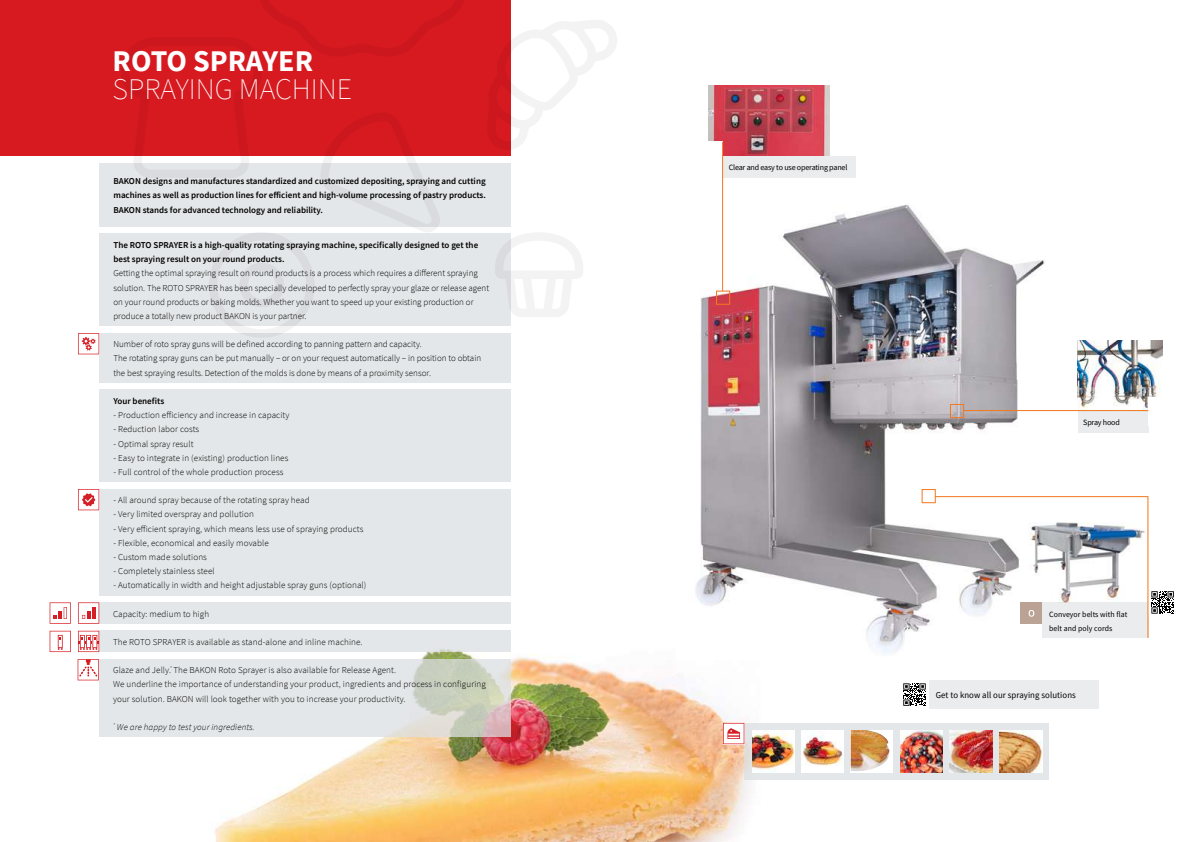
<style>
.page{position:relative;width:1191px;height:842px;background:#fff}
.page>*{position:absolute;margin:0;border:0;box-sizing:border-box;transform-origin:0 0}
.t1{font:200 30px "Source Sans Pro";color:#fff}
.t2{font:700 30px "Source Sans Pro";color:#fff}
.t3{font:300 9px/14.2px "Source Sans Pro";color:#000}
.t4{font:600 9px/14.2px "Source Sans Pro";color:#000}
.t5{font:italic 300 9px "Source Sans Pro";letter-spacing:.01em;color:#000}
.t6{font:9px "Source Sans Pro";letter-spacing:.01em;color:#000}
.t7{font:8px "Source Sans Pro";letter-spacing:-.02em;color:#000}
.t8{font:8px/14.2px "Source Sans Pro";letter-spacing:.01em;color:#000}
</style>
<div class="page">
<div style="left:0;top:0;width:510px;height:156px;background:#d71920"></div>
<img style="left:215px;top:643px;width:535px;height:199px">
<img style="left:677px;top:205px;width:367px;height:454px">
<svg style="left:744px;top:723px;width:305px;height:57px;background:#e4e4e5"></svg>
<img style="left:752px;top:730px;width:42px;height:42px">
<img style="left:801px;top:730px;width:42px;height:42px">
<div style="left:850px;top:730px;width:43px;height:42px;background:#fff"></div>
<img style="left:850px;top:730px;width:39px;height:41px">
<img style="left:900px;top:730px;width:43px;height:42px">
<img style="left:950px;top:730px;width:42px;height:42px">
<img style="left:999px;top:730px;width:43px;height:42px">
<svg style="left:723px;top:723px;width:21px;height:21px"></svg>
<img style="left:709px;top:85px;width:120px;height:71px">
<img style="left:1077px;top:340px;width:85px;height:64px">
<div style="left:99px;top:489px;width:411px;height:106px;background:#e4e7e9"></div>
<svg style="left:99px;top:659px;width:411px;height:78px;background:#dfe1e0"></svg>
<div style="left:99px;top:333px;width:411px;height:50px;background:#e4e7e9"></div>
<div style="left:99px;top:390px;width:411px;height:92px;background:#e4e7e9"></div>
<div style="left:99px;top:234px;width:411px;height:92px;background:#e4e7e9"></div>
<div style="left:99px;top:631px;width:411px;height:21px;background:#e4e7e9"></div>
<div style="left:99px;top:602px;width:411px;height:22px;background:#e4e7e9"></div>
<div style="left:723px;top:156px;width:132px;height:21px;background:#eaeced"></div>
<div style="left:1077px;top:411px;width:71px;height:21px;background:#eaeced"></div>
<div style="left:928px;top:680px;width:170px;height:29px;background:#eaeced"></div>
<div style="left:99px;top:163px;width:411px;height:64px;background:#e4e7e9"></div>
<svg style="left:121px;top:0;width:496px;height:338px"></svg>
<div style="left:694px;top:142px;width:29px;height:28px;background:#fff"></div>
<div style="left:1148px;top:397px;width:28px;height:28px;background:#fff"></div>
<svg style="left:78px;top:333px;width:21px;height:21px"></svg>
<svg style="left:78px;top:489px;width:21px;height:21px"></svg>
<svg style="left:78px;top:631px;width:21px;height:21px"></svg>
<svg style="left:50px;top:631px;width:21px;height:21px"></svg>
<svg style="left:78px;top:659px;width:21px;height:21px"></svg>
<svg style="left:78px;top:602px;width:21px;height:22px"></svg>
<svg style="left:50px;top:602px;width:21px;height:22px"></svg>
<svg style="left:716px;top:142px;width:14px;height:163px"></svg>
<svg style="left:950px;top:404px;width:198px;height:14px"></svg>
<svg style="left:903px;top:683px;width:22px;height:23px"></svg>
<svg style="left:921px;top:489px;width:253px;height:149px"></svg>
<h1 class="t2" style="left:113px;top:41px;width:202px">ROTO SPRAYER</h1>
<h1 class="t1" style="left:113px;top:71px;width:241px">SPRAYING MACHINE</h1>
<p class="t4" style="left:113px;top:174px;width:374px;text-align:justify">BAKON designs and manufactures standardized and customized depositing, spraying and cutting machines as well as production lines for efficient and high-volume processing of pastry products.<br>BAKON stands for advanced technology and reliability.</p>
<p class="t4" style="left:113px;top:238px;width:366px">The ROTO SPRAYER is a high-quality rotating spraying machine, specifically designed to get the best spraying result on your round products.</p>
<p class="t3" style="left:113px;top:266px;width:377px">Getting the optimal spraying result on round products is a process which requires a different spraying solution. The ROTO SPRAYER has been specially developed to perfectly spray your glaze or release agent on your round products or baking molds. Whether you want to speed up your existing production or produce a totally new product BAKON is your partner.</p>
<p class="t3" style="left:113px;top:337px;width:369px">Number of roto spray guns will be defined according to panning pattern and capacity.<br>The rotating spray guns can be put manually – or on your request automatically – in position to obtain the best spraying results. Detection of the molds is done by means of a proximity sensor.</p>
<p class="t4" style="left:113px;top:394px;width:52px">Your benefits</p>
<p class="t3" style="left:113px;top:408px;width:178px">- Production efficiency and increase in capacity</p>
<p class="t3" style="left:113px;top:422px;width:87px">- Reduction labor costs</p>
<p class="t3" style="left:113px;top:436px;width:82px">- Optimal spray result</p>
<p class="t3" style="left:113px;top:451px;width:176px">- Easy to integrate in (existing) production lines</p>
<p class="t3" style="left:113px;top:465px;width:172px">- Full control of the whole production process</p>
<p class="t3" style="left:113px;top:493px;width:198px">- All around spray because of the rotating spray head</p>
<p class="t3" style="left:113px;top:507px;width:142px">- Very limited overspray and pollution</p>
<p class="t3" style="left:113px;top:521px;width:251px">- Very efficient spraying, which means less use of spraying products</p>
<p class="t3" style="left:113px;top:536px;width:157px">- Flexible, economical and easily movable</p>
<p class="t3" style="left:113px;top:550px;width:95px">- Custom made solutions</p>
<p class="t3" style="left:113px;top:564px;width:103px">- Completely stainless steel</p>
<p class="t3" style="left:113px;top:578px;width:254px">- Automatically in width and height adjustable spray guns (optional)</p>
<p class="t3" style="left:113px;top:606px;width:98px">Capacity: medium to high</p>
<p class="t3" style="left:113px;top:635px;width:251px">The ROTO SPRAYER is available as stand-alone and inline machine.</p>
<p class="t3" style="left:113px;top:663px;width:374px">Glaze and Jelly.<sup>*</sup> The BAKON Roto Sprayer is also available for Release Agent.<br>We underline the importance of understanding your product, ingredients and process in configuring your solution. BAKON will look together with you to increase your productivity.</p>
<p class="t5" style="left:113px;top:721px;width:143px"><sup>*</sup> We are happy to test your ingredients.</p>
<p class="t7" style="left:729px;top:162px;width:120px">Clear and easy to use operating panel</p>
<p class="t7" style="left:1083px;top:417px;width:38px">Spray hood</p>
<p class="t8" style="left:1049px;top:607px;width:80px">Conveyor belts with flat belt and poly cords</p>
<p class="t6" style="left:935px;top:689px;width:142px">Get to know all our spraying solutions</p>
</div>
